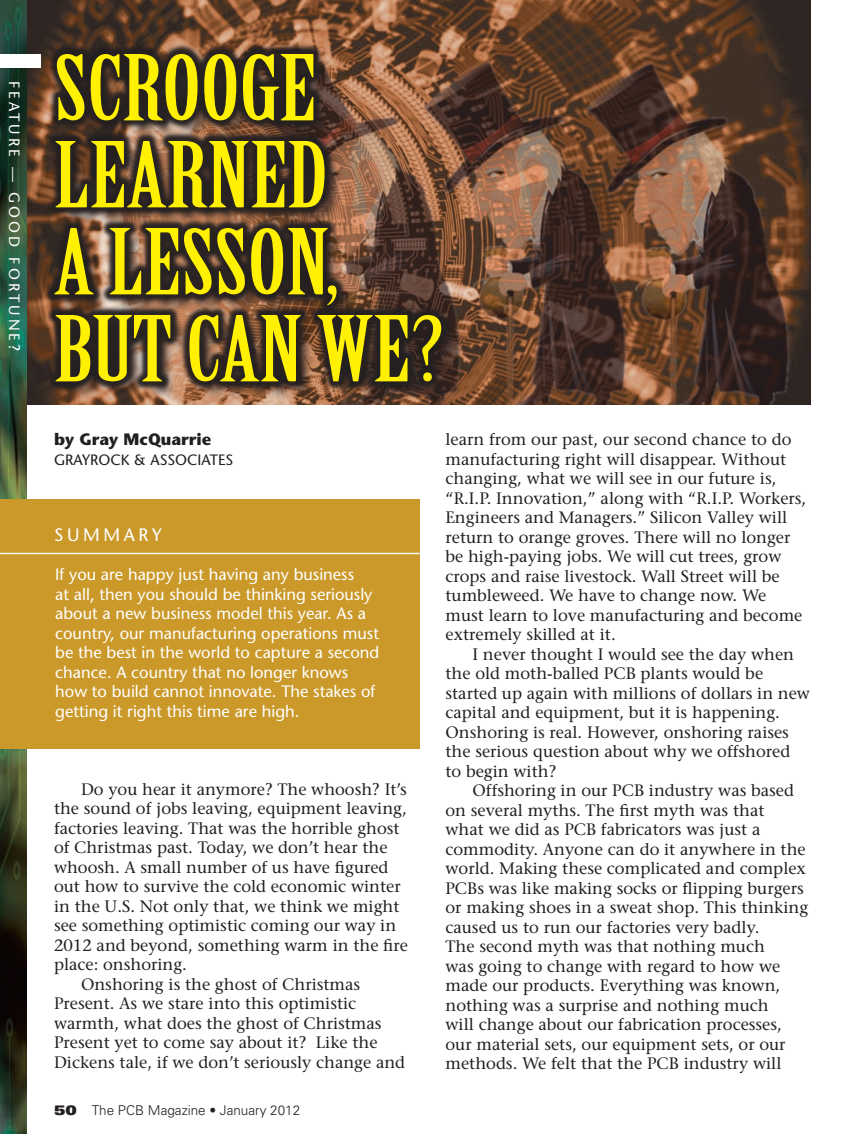
<style>
.page{position:relative;width:864px;height:1134px;background:#fff}
.page>*{position:absolute;margin:0;border:0;box-sizing:border-box;transform-origin:0 0}
.t1{font:88.5px/87px "Birch";color:#fff101;scale:1.35 1}
.t2{font:18px "Stone Sans";color:#fff}
.t3{font:16.5px/19.5px "Stone Serif";color:#231f20}
.t4{font:16.5px/19.5px "Stone Sans";color:#fff}
.t5{font:700 16.5px "Stone Sans";color:#231f20}
.t6{font:15px "Stone Sans";color:#fff}
.t7{font:15px "Stone Sans";color:#231f20}
.t8{font:300 13.5px "Univers";color:#231f20}
.s1{font-weight:900;font-stretch:expanded}
</style>
<div class="page">
<img style="left:0;top:0;width:27px;height:1134px">
<img style="left:27px;top:0;width:783px;height:405px">
<div style="left:0;top:500px;width:420px;height:249px;background:#ca992a"></div>
<hr style="left:0;top:553px;width:420px;height:1px;background:#fff">
<div style="left:0;top:54px;width:40px;height:14px;background:#fff"></div>
<div style="left:56px;top:56px;width:403px;height:344px;background:#231f20;opacity:.75"></div>
<div style="left:43px;top:43px;width:407px;height:347px;background:#231f20;opacity:.95"></div>
<p class="t6" style="left:24px;top:81px;width:122px;rotate:90deg">feature—good</p>
<p class="t6" style="left:24px;top:257px;width:7px;rotate:90deg">fortune</p>
<p class="t6" style="left:24px;top:344px;width:8px;rotate:90deg">?</p>
<h1 class="t1" style="left:54px;top:49px;width:291px">SCROOGE<br>LEARNED<br>A LESSON,<br>BUT CAN WE?</h1>
<p class="t5" style="left:54px;top:429px;width:159px">by Gray McQuarrie</p>
<p class="t7" style="left:54px;top:450px;width:22px">Grayrock</p>
<p class="t7" style="left:134px;top:450px;width:35px">&amp; Associates</p>
<p class="t2" style="left:54px;top:523px;width:17px">summary</p>
<p class="t4" style="left:55px;top:564px;width:326px">If you are happy just having any business<br>at all, then you should be thinking seriously about a new business model this year. As a country, our manufacturing operations must be the best in the world to capture a second chance. A country that no longer knows how to build cannot innovate. The stakes of getting it right this time are high.</p>
<p class="t3" style="left:81px;top:779px;width:327px">Do you hear it anymore? The whoosh? It’s</p>
<p class="t3" style="left:54px;top:799px;width:354px">the sound of jobs leaving, equipment leaving,</p>
<p class="t3" style="left:54px;top:818px;width:347px">factories leaving. That was the horrible ghost</p>
<p class="t3" style="left:54px;top:838px;width:335px">of Christmas past. Today, we don’t hear the</p>
<p class="t3" style="left:54px;top:857px;width:336px">whoosh. A small number of us have figured</p>
<p class="t3" style="left:54px;top:877px;width:348px">out how to survive the cold economic winter</p>
<p class="t3" style="left:54px;top:896px;width:347px">in the U.S. Not only that, we think we might</p>
<p class="t3" style="left:54px;top:916px;width:344px">see something optimistic coming our way in</p>
<p class="t3" style="left:54px;top:935px;width:356px">2012 and beyond, something warm in the fire</p>
<p class="t3" style="left:54px;top:955px;width:135px">place: onshoring.</p>
<p class="t3" style="left:81px;top:974px;width:281px">Onshoring is the ghost of Christmas</p>
<p class="t3" style="left:54px;top:994px;width:304px">Present. As we stare into this optimistic</p>
<p class="t3" style="left:54px;top:1013px;width:329px">warmth, what does the ghost of Christmas</p>
<p class="t3" style="left:54px;top:1033px;width:325px">Present yet to come say about it? Like the</p>
<p class="t3" style="left:54px;top:1052px;width:353px">Dickens tale, if we don’t seriously change and</p>
<p class="t8" style="left:54px;top:1102px;width:248px"><span class="s1">50</span> The PCB Magazine • January 2012</p>
<p class="t3" style="left:446px;top:430px;width:362px">learn from our past, our second chance to do manufacturing right will disappear. Without changing, what we will see in our future is, “R.I.P. Innovation,” along with “R.I.P. Workers, Engineers and Managers.” Silicon Valley will return to orange groves. There will no longer be high-paying jobs. We will cut trees, grow crops and raise livestock. Wall Street will be tumbleweed. We have to change now. We must learn to love manufacturing and become extremely skilled at it.</p>
<p class="t3" style="left:446px;top:644px;width:366px;text-indent:27px">I never thought I would see the day when the old moth-balled PCB plants would be started up again with millions of dollars in new capital and equipment, but it is happening.<br>Onshoring is real. However, onshoring raises the serious question about why we offshored to begin with?</p>
<p class="t3" style="left:446px;top:781px;width:364px;text-indent:27px">Offshoring in our PCB industry was based on several myths. The first myth was that<br>what we did as PCB fabricators was just a commodity. Anyone can do it anywhere in the world. Making these complicated and complex PCBs was like making socks or flipping burgers or making shoes in a sweat shop. This thinking caused us to run our factories very badly.<br>The second myth was that nothing much<br>was going to change with regard to how we made our products. Everything was known, nothing was a surprise and nothing much<br>will change about our fabrication processes, our material sets, our equipment sets, or our methods. We felt that the PCB industry will</p>
</div>
